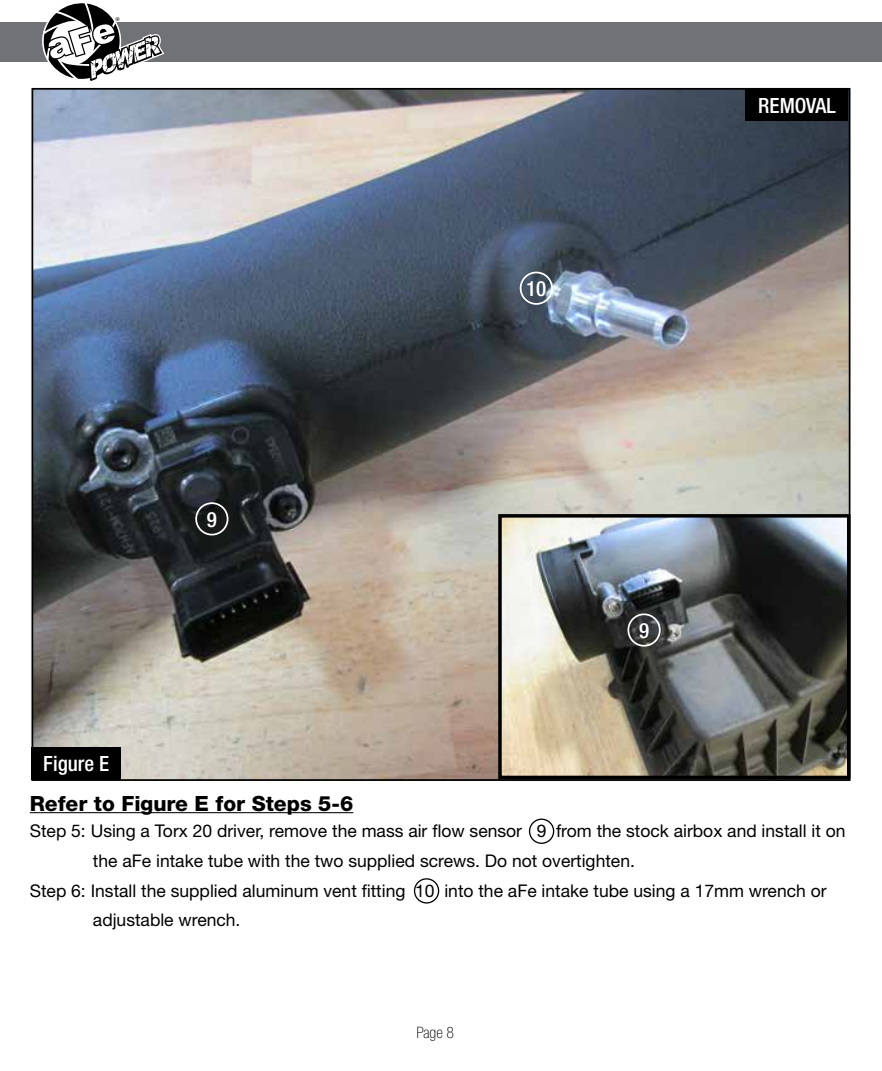
<style>
.page{position:relative;width:882px;height:1071px;background:#fff}
.page>*{position:absolute;margin:0;border:0;box-sizing:border-box;transform-origin:0 0}
.t1{font:800 21px "Helvetica Neue";color:#000}
.t2{font:500 condensed 21px "Helvetica Neue";color:#fff}
.t3{font:17.5px "Helvetica Neue";color:#000}
.t4{font:100 condensed 15.75px "Helvetica Neue";color:#000}
.t5{font:8.58px "Myriad";color:#000}
</style>
<div class="page">
<div style="left:0;top:23px;width:882px;height:39px;background:#717275"></div>
<svg style="left:43px;top:3px;width:122px;height:78px"></svg>
<hr style="left:30px;top:812px;width:323px;height:1px;background:#000">
<img style="left:35px;top:91px;width:812px;height:687px">
<div style="left:32px;top:747px;width:89px;height:33px;background:#000"></div>
<div style="left:529px;top:819px;width:25px;height:25px;border:1px solid #000;border-radius:50%"></div>
<img style="left:503px;top:519px;width:342px;height:255px">
<div style="left:498px;top:514px;width:352px;height:265px;border:4px solid #000"></div>
<div style="left:745px;top:88px;width:103px;height:33px;background:#000"></div>
<div style="left:627px;top:613px;width:34px;height:34px;border:2px solid #fff;border-radius:50%"></div>
<div style="left:414px;top:878px;width:25px;height:26px;border:1px solid #000;border-radius:50%"></div>
<div style="left:520px;top:272px;width:33px;height:33px;border:2px solid #fff;border-radius:50%"></div>
<div style="left:195px;top:502px;width:33px;height:34px;border:2px solid #fff;border-radius:50%"></div>
<p class="t5" style="left:115px;top:16px;width:6px">®</p>
<p class="t2" style="left:43px;top:751px;width:67px">Figure E</p>
<p class="t2" style="left:207px;top:507px;width:12px">9</p>
<p class="t2" style="left:526px;top:276px;width:22px">10</p>
<p class="t2" style="left:758px;top:93px;width:79px">REMOVAL</p>
<p class="t2" style="left:639px;top:618px;width:12px">9</p>
<p class="t1" style="left:30px;top:791px;width:325px">Refer to Figure E for Steps 5-6</p>
<p class="t3" style="left:30px;top:820px;width:817px">Step 5: Using a Torx 20 driver, remove the mass air flow sensor 9 from the stock airbox and install it on</p>
<p class="t3" style="left:93px;top:850px;width:543px">the aFe intake tube with the two supplied screws. Do not overtighten.</p>
<p class="t3" style="left:30px;top:880px;width:798px">Step 6: Install the supplied aluminum vent fitting 10 into the aFe intake tube using a 17mm wrench or</p>
<p class="t3" style="left:93px;top:910px;width:149px">adjustable wrench.</p>
<p class="t4" style="left:416px;top:1024px;width:39px">Page 8</p>
</div>
